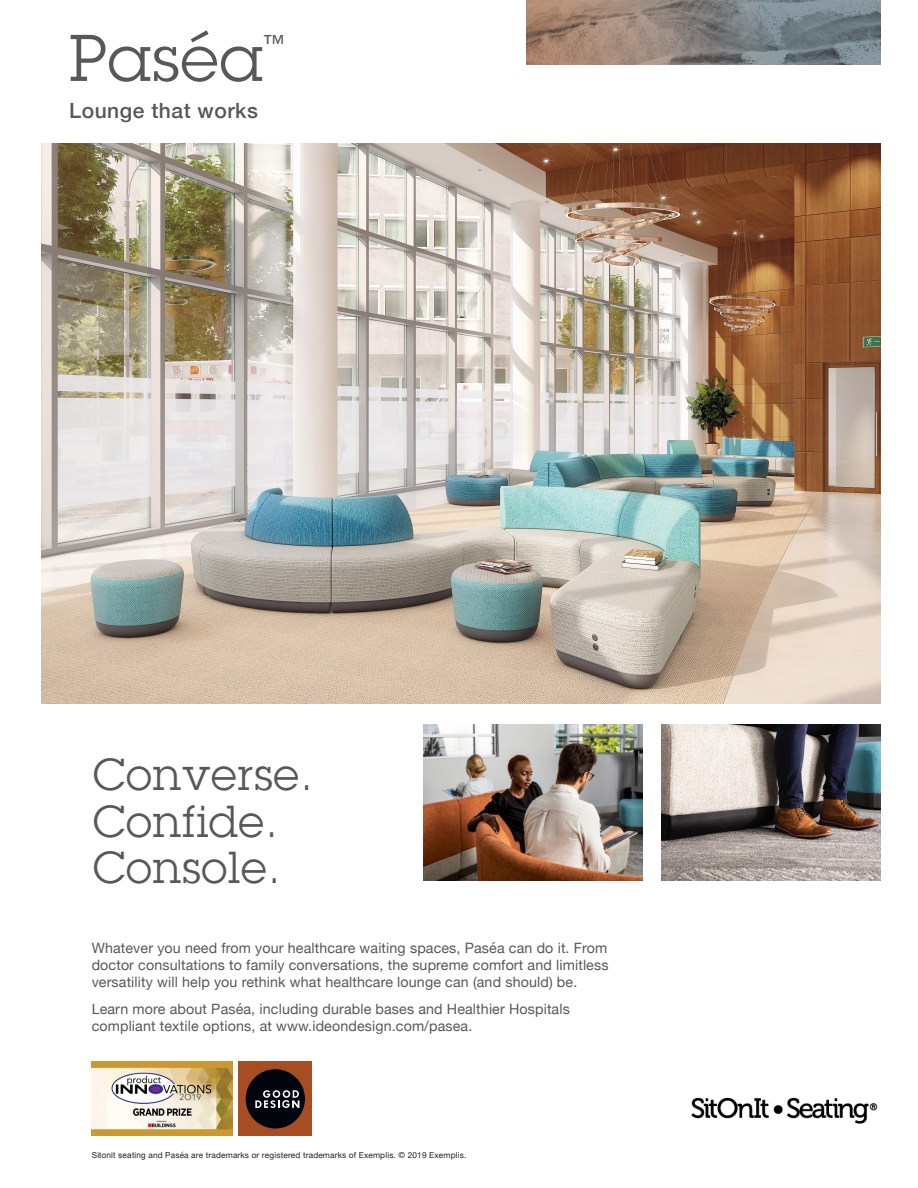
<style>
.page{position:relative;width:918px;height:1188px;background:#fff}
.page>*{position:absolute;margin:0;border:0;box-sizing:border-box;transform-origin:0 0}
.t1{font:64.5px "Lubalin Graph Std";letter-spacing:.025em;color:#57585a}
.t2{font:43.5px "Lubalin Graph Std";letter-spacing:.025em;color:#57585a}
.t3{font:22.35px "Lubalin Graph Std";color:#57585a}
.t4{font:500 21px "Helvetica Neue";letter-spacing:.025em;color:#57585a}
.t5{font:14.25px/17.1px "Helvetica Neue";letter-spacing:.01em;color:#57585a;text-align:justify}
.t6{font:8.25px "Helvetica Neue";letter-spacing:.02em;color:#231f20}
.s1{font-family:"Arial"}
</style>
<div class="page">
<img style="left:41px;top:144px;width:839px;height:559px">
<img style="left:423px;top:724px;width:219px;height:156px">
<svg style="left:526px;top:0;width:354px;height:65px"></svg>
<img style="left:661px;top:724px;width:219px;height:156px">
<img style="left:92px;top:1062px;width:141px;height:74px">
<div style="left:239px;top:1062px;width:73px;height:74px;background:#a74d24"></div>
<div style="left:246px;top:1069px;width:59px;height:60px;background:#01060e;border-radius:50%"></div>
<svg style="left:255px;top:1090px;width:44px;height:18px"></svg>
<img style="left:691px;top:1097px;width:187px;height:27px">
<p class="t1" style="left:69px;top:18px;width:195px">Paséa</p>
<p class="t3" style="left:264px;top:29px;width:23px">™</p>
<p class="t4" style="left:69px;top:93px;width:190px">Lounge that works</p>
<p class="t2" style="left:93px;top:748px;width:222px">Converse.</p>
<p class="t2" style="left:93px;top:794px;width:187px">Confide.</p>
<p class="t2" style="left:93px;top:841px;width:189px">Console.</p>
<p class="t5" style="left:92px;top:940px;width:518px">Whatever you need from your healthcare waiting spaces, Paséa can do it. From doctor consultations to family conversations, the supreme comfort and limitless versatility will help you rethink what healthcare lounge can (and should) be.</p>
<p class="t5" style="left:92px;top:1002px;width:480px">Learn more about Paséa, including durable bases and Healthier Hospitals compliant textile options, at www.ideondesign.com/pasea.</p>
<p class="t6" style="left:92px;top:1149px;width:376px"><span class="s1">Sitonit seating</span> and Paséa are trademarks or registered trademarks of Exemplis. © 2019 Exemplis.</p>
</div>
